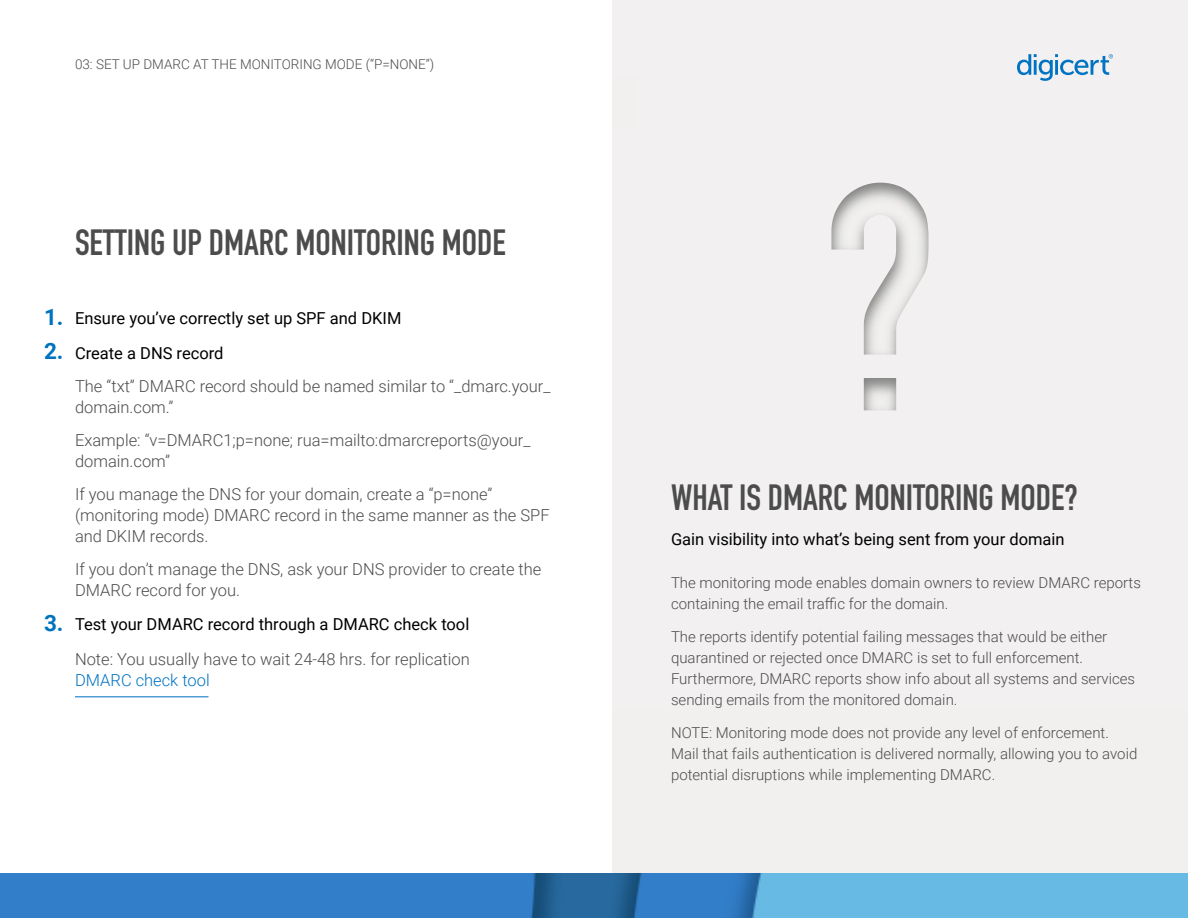
<style>
.page{position:relative;width:1188px;height:918px;background:#fff}
.page>*{position:absolute;margin:0;border:0;box-sizing:border-box;transform-origin:0 0}
.t1{font:700 36px "DIN Condensed";color:#4c4c4d}
.P2C_Following_H3_-_1{font:700 22.5px "Roboto";color:#0073bf}
.P2C_Following_H3_-_1-2{font:300 16.5px/21px "Roboto";color:#4c4c4d}
.t2{font:16.5px "Roboto";color:#000}
.t3{font:300 16.5px "Roboto";color:#0073c2}
.P2C_Following_H3_-_1-3{font:300 15px/21px "Roboto";color:#4c4c4d}
.P3_Page_Numbers_Doc{font:300 13.5px "Roboto";color:#4c4c4d}
</style>
<div class="page">
<div style="left:613px;top:0;width:575px;height:918px;background:#f1f0ef"></div>
<svg style="left:831px;top:182px;width:98px;height:229px"></svg>
<svg style="left:1017px;top:54px;width:96px;height:27px"></svg>
<img style="left:0;top:873px;width:1188px;height:45px">
<hr style="left:75px;top:696px;width:133px;height:2px;background:#4f9ed6">
<p class="P3_Page_Numbers_Doc" style="left:75px;top:55px;width:361px">03: SET UP DMARC AT THE MONITORING MODE (“P=NONE”)</p>
<p class="t1" style="left:75px;top:218px;width:432px">SETTING UP DMARC MONITORING MODE</p>
<p class="P2C_Following_H3_-_1" style="left:44px;top:301px;width:21px">1.</p>
<p class="P2C_Following_H3_-_1" style="left:44px;top:335px;width:21px">2.</p>
<p class="P2C_Following_H3_-_1" style="left:44px;top:607px;width:21px">3.</p>
<p class="t2" style="left:75px;top:307px;width:328px">Ensure you’ve correctly set up SPF and DKIM</p>
<p class="t2" style="left:75px;top:341px;width:150px">Create a DNS record</p>
<p class="P2C_Following_H3_-_1-2" style="left:75px;top:375px;width:477px">The “txt” DMARC record should be named similar to “_dmarc.your_ domain.com.”</p>
<p class="P2C_Following_H3_-_1-2" style="left:75px;top:429px;width:457px">Example: “v=DMARC1;p=none; rua=mailto:dmarcreports@your_ domain.com”</p>
<p class="P2C_Following_H3_-_1-2" style="left:75px;top:483px;width:476px">If you manage the DNS for your domain, create a “p=none” (monitoring mode) DMARC record in the same manner as the SPF and DKIM records.</p>
<p class="P2C_Following_H3_-_1-2" style="left:75px;top:558px;width:468px">If you don’t manage the DNS, ask your DNS provider to create the<br>DMARC record for you.</p>
<p class="t2" style="left:75px;top:613px;width:396px">Test your DMARC record through a DMARC check tool</p>
<p class="P2C_Following_H3_-_1-2" style="left:75px;top:648px;width:396px">Note: You usually have to wait 24-48 hrs. for replication</p>
<p class="t3" style="left:75px;top:668px;width:136px">DMARC check tool</p>
<p class="t1" style="left:671px;top:473px;width:408px">WHAT IS DMARC MONITORING MODE?</p>
<p class="t2" style="left:671px;top:527px;width:395px">Gain visibility into what’s being sent from your domain</p>
<p class="P2C_Following_H3_-_1-3" style="left:671px;top:572px;width:471px">The monitoring mode enables domain owners to review DMARC reports containing the email traffic for the domain.</p>
<p class="P2C_Following_H3_-_1-3" style="left:671px;top:626px;width:466px">The reports identify potential failing messages that would be either quarantined or rejected once DMARC is set to full enforcement.<br>Furthermore, DMARC reports show info about all systems and services sending emails from the monitored domain.</p>
<p class="P2C_Following_H3_-_1-3" style="left:671px;top:722px;width:468px">NOTE: Monitoring mode does not provide any level of enforcement.<br>Mail that fails authentication is delivered normally, allowing you to avoid potential disruptions while implementing DMARC.</p>
</div>
